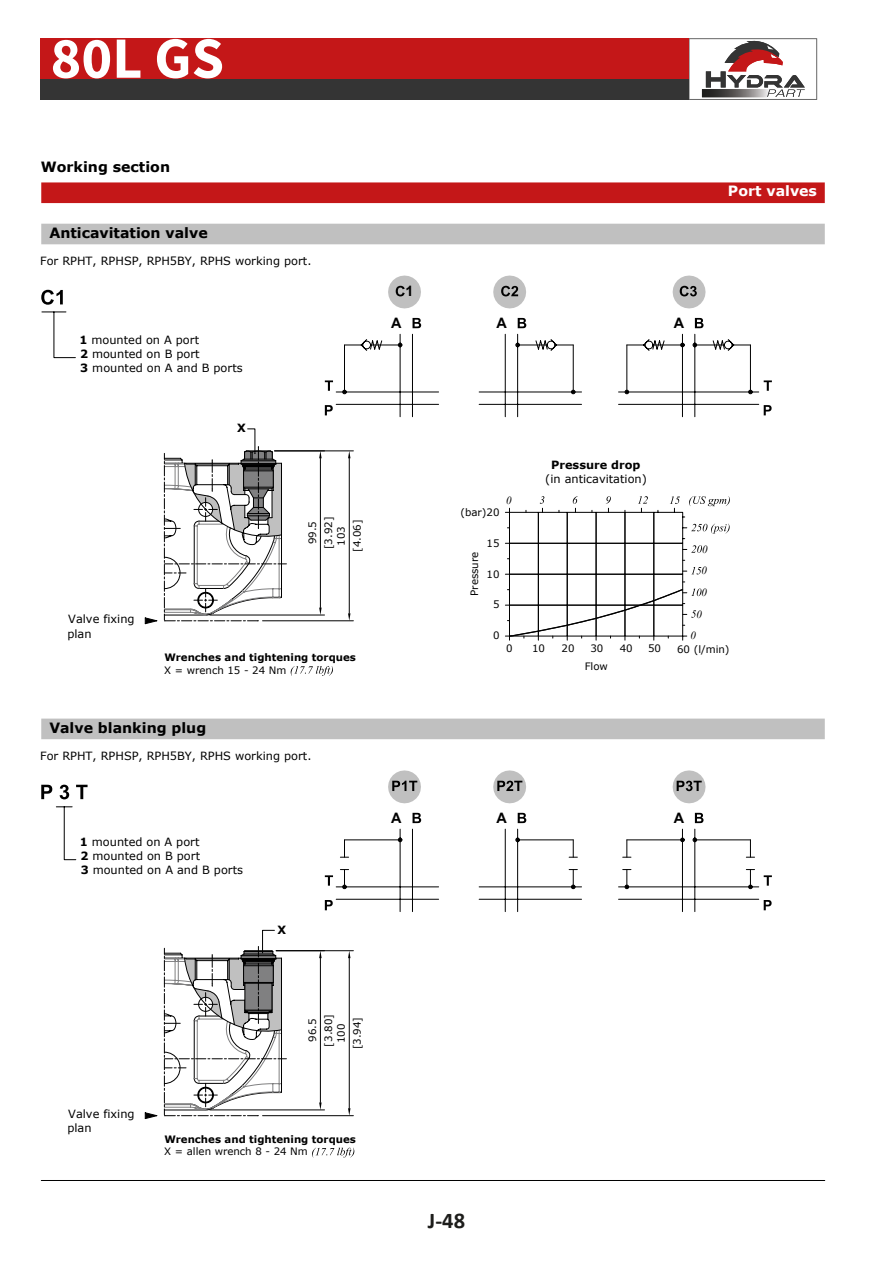
<style>
.page{position:relative;width:893px;height:1263px;background:#fff}
.page>*{position:absolute;margin:0;border:0;box-sizing:border-box;transform-origin:0 0}
.t1{font:700 58.5px "Source Sans Pro";color:#fff}
.t2{font:700 22.5px "Calibri";color:#1d1d1b}
.t3{font:700 14.4px "Arial";color:#000}
.t4{font:700 14.25px "Verdana";color:#000}
.t5{font:700 14.25px "Verdana";color:#fff}
.t6{font:11.4px/14.1px "Verdana";color:#000}
.t7{font:700 11.4px "Verdana";color:#000}
.t8{font:italic 10.95px "Times New Roman";color:#000}
.t9{font:10.2px/16px "Verdana";color:#000;text-align:center}
.t10{font:700 10.2px "Verdana";color:#000}
.s1{font-weight:700}
</style>
<div class="page">
<div style="left:41px;top:182px;width:784px;height:21px;background:#c41718"></div>
<hr style="left:41px;top:1180px;width:784px;height:1px;background:#000">
<div style="left:41px;top:224px;width:784px;height:20px;background:#c0c0c0"></div>
<div style="left:41px;top:719px;width:784px;height:20px;background:#c0c0c0"></div>
<svg style="left:41px;top:785px;width:47px;height:14px"></svg>
<svg style="left:56px;top:806px;width:20px;height:54px"></svg>
<svg style="left:413px;top:318px;width:8px;height:10px"></svg>
<svg style="left:41px;top:290px;width:22px;height:15px"></svg>
<svg style="left:41px;top:311px;width:35px;height:47px"></svg>
<svg style="left:388px;top:276px;width:33px;height:32px"></svg>
<svg style="left:493px;top:276px;width:33px;height:32px"></svg>
<svg style="left:673px;top:276px;width:33px;height:32px"></svg>
<svg style="left:325px;top:334px;width:114px;height:83px"></svg>
<svg style="left:518px;top:318px;width:8px;height:10px"></svg>
<svg style="left:478px;top:334px;width:104px;height:83px"></svg>
<svg style="left:695px;top:318px;width:9px;height:10px"></svg>
<svg style="left:618px;top:334px;width:154px;height:83px"></svg>
<svg style="left:388px;top:770px;width:33px;height:33px"></svg>
<svg style="left:493px;top:770px;width:33px;height:33px"></svg>
<svg style="left:673px;top:770px;width:33px;height:33px"></svg>
<svg style="left:325px;top:813px;width:447px;height:99px"></svg>
<svg style="left:312px;top:1148px;width:42px;height:10px"></svg>
<svg style="left:505px;top:496px;width:225px;height:145px"></svg>
<svg style="left:291px;top:666px;width:42px;height:10px"></svg>
<svg style="left:144px;top:617px;width:14px;height:7px"></svg>
<hr style="left:210px;top:615px;width:115px;height:1px;background:#000">
<hr style="left:320px;top:458px;width:1px;height:150px;background:#000">
<svg style="left:319px;top:452px;width:3px;height:6px"></svg>
<svg style="left:319px;top:608px;width:3px;height:7px"></svg>
<hr style="left:274px;top:451px;width:79px;height:1px;background:#000">
<hr style="left:263px;top:620px;width:90px;height:1px;background:#000">
<hr style="left:349px;top:458px;width:1px;height:155px;background:#000">
<svg style="left:348px;top:451px;width:2px;height:7px"></svg>
<svg style="left:348px;top:613px;width:2px;height:8px"></svg>
<svg style="left:164px;top:428px;width:118px;height:502px"></svg>
<svg style="left:144px;top:1112px;width:14px;height:7px"></svg>
<hr style="left:210px;top:1109px;width:115px;height:1px;background:#000">
<hr style="left:320px;top:958px;width:1px;height:144px;background:#000">
<svg style="left:319px;top:951px;width:3px;height:7px"></svg>
<svg style="left:319px;top:1102px;width:3px;height:8px"></svg>
<hr style="left:276px;top:950px;width:77px;height:1px;background:#000">
<hr style="left:263px;top:1115px;width:90px;height:1px;background:#000">
<hr style="left:349px;top:958px;width:1px;height:150px;background:#000">
<svg style="left:348px;top:951px;width:2px;height:7px"></svg>
<svg style="left:348px;top:1108px;width:2px;height:8px"></svg>
<svg style="left:164px;top:930px;width:122px;height:186px"></svg>
<div style="left:40px;top:38px;width:649px;height:42px;background:#c41718"></div>
<div style="left:40px;top:79px;width:649px;height:21px;background:#343434"></div>
<svg style="left:689px;top:38px;width:128px;height:62px"></svg>
<h1 class="t1" style="left:50px;top:19px;width:175px">80L GS</h1>
<p class="t4" style="left:41px;top:157px;width:131px">Working section</p>
<p class="t4" style="left:49px;top:224px;width:160px">Anticavitation valve</p>
<p class="t6" style="left:40px;top:254px;width:273px">For RPHT, RPHSP, RPH5BY, RPHS working port.</p>
<p class="t6" style="left:80px;top:333px;width:165px"><span class="s1">1</span> mounted on A port<br><span class="s1">2</span> mounted on B port<br><span class="s1">3</span> mounted on A and B ports</p>
<p class="t7" style="left:237px;top:420px;width:10px">X</p>
<p class="t6" style="left:67px;top:612px;width:69px">Valve fixing plan</p>
<p class="t9" style="left:304px;top:549px;width:34px;rotate:-90deg">99.5 [3.92]</p>
<p class="t9" style="left:333px;top:552px;width:34px;rotate:-90deg">103 [4.06]</p>
<p class="t10" style="left:164px;top:650px;width:193px">Wrenches and tightening torques</p>
<p class="t9" style="left:164px;top:662px;width:124px">X = wrench 15 - 24 Nm</p>
<p class="t4" style="left:49px;top:719px;width:158px">Valve blanking plug</p>
<p class="t6" style="left:40px;top:749px;width:273px">For RPHT, RPHSP, RPH5BY, RPHS working port.</p>
<p class="t6" style="left:80px;top:835px;width:165px"><span class="s1">1</span> mounted on A port<br><span class="s1">2</span> mounted on B port<br><span class="s1">3</span> mounted on A and B ports</p>
<p class="t7" style="left:278px;top:922px;width:10px">X</p>
<p class="t3" style="left:405px;top:282px;width:10px">1</p>
<p class="t3" style="left:391px;top:314px;width:12px">A</p>
<p class="t5" style="left:728px;top:182px;width:91px">Port valves</p>
<p class="t3" style="left:496px;top:314px;width:12px">A</p>
<p class="t3" style="left:674px;top:314px;width:12px">A</p>
<p class="t8" style="left:506px;top:492px;width:7px">0</p>
<p class="t9" style="left:460px;top:504px;width:41px">(bar)20</p>
<p class="t9" style="left:466px;top:596px;width:46px;rotate:-90deg">Pressure</p>
<p class="t9" style="left:487px;top:535px;width:14px">15</p>
<p class="t9" style="left:487px;top:566px;width:14px">10</p>
<p class="t9" style="left:493px;top:597px;width:8px">5</p>
<p class="t9" style="left:493px;top:628px;width:8px">0</p>
<p class="t7" style="left:551px;top:457px;width:91px">Pressure drop</p>
<p class="t6" style="left:545px;top:472px;width:103px">(in anticavitation)</p>
<p class="t8" style="left:702px;top:541px;width:7px">0</p>
<p class="t8" style="left:702px;top:563px;width:7px">0</p>
<p class="t8" style="left:702px;top:585px;width:7px">0</p>
<p class="t8" style="left:696px;top:606px;width:7px">0</p>
<p class="t8" style="left:691px;top:628px;width:7px">0</p>
<p class="t9" style="left:506px;top:641px;width:8px">0</p>
<p class="t9" style="left:532px;top:641px;width:14px">10</p>
<p class="t9" style="left:562px;top:641px;width:14px">20</p>
<p class="t9" style="left:590px;top:641px;width:14px">30</p>
<p class="t9" style="left:620px;top:641px;width:14px">40</p>
<p class="t9" style="left:648px;top:641px;width:14px">50</p>
<p class="t9" style="left:677px;top:641px;width:54px">60 (l/min)</p>
<p class="t9" style="left:585px;top:659px;width:25px">Flow</p>
<p class="t3" style="left:391px;top:809px;width:12px">A</p>
<p class="t3" style="left:496px;top:809px;width:12px">A</p>
<p class="t3" style="left:674px;top:809px;width:12px">A</p>
<p class="t6" style="left:67px;top:1107px;width:69px">Valve fixing plan</p>
<p class="t9" style="left:304px;top:1046px;width:34px;rotate:-90deg">96.5 [3.80]</p>
<p class="t9" style="left:333px;top:1049px;width:34px;rotate:-90deg">100 [3.94]</p>
<p class="t10" style="left:164px;top:1132px;width:193px">Wrenches and tightening torques</p>
<p class="t9" style="left:164px;top:1144px;width:145px">X = allen wrench 8 - 24 Nm</p>
<h2 class="t2" style="left:428px;top:1207px;width:39px">J-48</h2>
</div>
